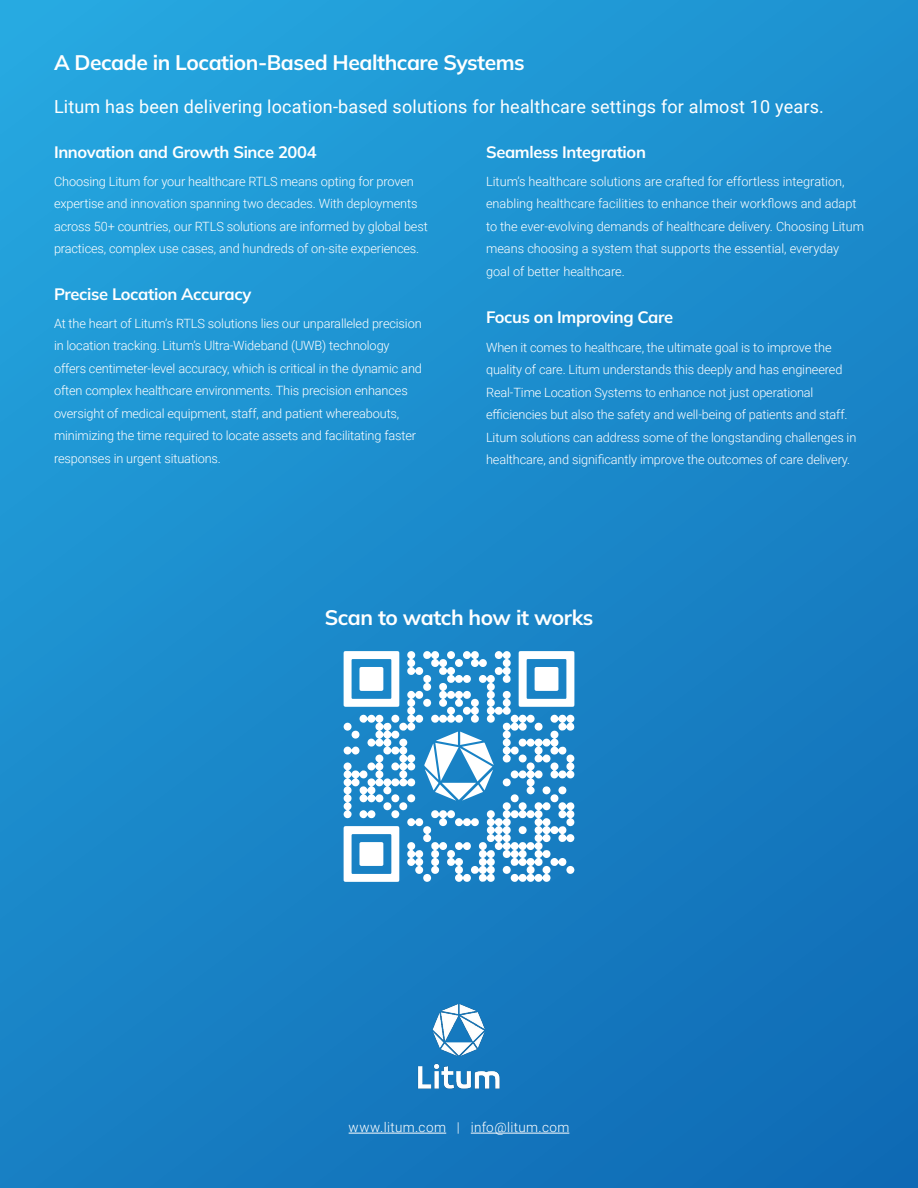
<style>
.page{position:relative;width:918px;height:1188px;background:#fff}
.page>*{position:absolute;margin:0;border:0;box-sizing:border-box;transform-origin:0 0}
.t1{font:700 21px "Mulish";letter-spacing:-.02em;color:#fff}
.t2{font:18px "Roboto";letter-spacing:.01em;color:#fff}
.t3{font:700 16.5px "Mulish";letter-spacing:-.02em;color:#fff}
.t4{font:300 13.5px "Roboto";letter-spacing:.025em;color:#fff}
.t5{font:300 12.75px/22.5px "Roboto";letter-spacing:-.01em;color:#fff}
</style>
<div class="page">
<div style="left:0;top:0;width:918px;height:1188px;background:linear-gradient(to bottom,#229dd9,#1373bb)"></div>
<img style="left:418px;top:1004px;width:82px;height:85px">
<hr style="left:349px;top:1133px;width:97px;height:1px;background:#fff">
<hr style="left:471px;top:1133px;width:98px;height:1px;background:#fff">
<svg style="left:343px;top:651px;width:232px;height:231px"></svg>
<h1 class="t1" style="left:54px;top:48px;width:472px">A Decade in Location-Based Healthcare Systems</h1>
<h2 class="t2" style="left:54px;top:94px;width:771px">Litum has been delivering location-based solutions for healthcare settings for almost 10 years.</h2>
<p class="t3" style="left:54px;top:141px;width:264px">Innovation and Growth Since 2004</p>
<p class="t5" style="left:54px;top:170px;width:375px">Choosing Litum for your healthcare RTLS means opting for proven expertise and innovation spanning two decades. With deployments across 50+ countries, our RTLS solutions are informed by global best practices, complex use cases, and hundreds of on-site experiences.</p>
<p class="t3" style="left:54px;top:283px;width:199px">Precise Location Accuracy</p>
<p class="t5" style="left:54px;top:311px;width:369px">At the heart of Litum’s RTLS solutions lies our unparalleled precision in location tracking. Litum’s Ultra-Wideband (UWB) technology offers centimeter-level accuracy, which is critical in the dynamic and often complex healthcare environments. This precision enhances oversight of medical equipment, staff, and patient whereabouts, minimizing the time required to locate assets and facilitating faster responses in urgent situations.</p>
<p class="t3" style="left:486px;top:141px;width:161px">Seamless Integration</p>
<p class="t5" style="left:486px;top:170px;width:379px">Litum’s healthcare solutions are crafted for effortless integration, enabling healthcare facilities to enhance their workflows and adapt to the ever-evolving demands of healthcare delivery. Choosing Litum means choosing a system that supports the essential, everyday goal of better healthcare.</p>
<p class="t3" style="left:486px;top:306px;width:189px">Focus on Improving Care</p>
<p class="t5" style="left:486px;top:335px;width:372px">When it comes to healthcare, the ultimate goal is to improve the quality of care. Litum understands this deeply and has engineered Real-Time Location Systems to enhance not just operational efficiencies but also the safety and well-being of patients and staff.<br>Litum solutions can address some of the longstanding challenges in healthcare, and significantly improve the outcomes of care delivery.</p>
<h1 class="t1" style="left:325px;top:604px;width:270px">Scan to watch how it works</h1>
<p class="t4" style="left:349px;top:1118px;width:222px">www.litum.com | info@litum.com</p>
</div>
